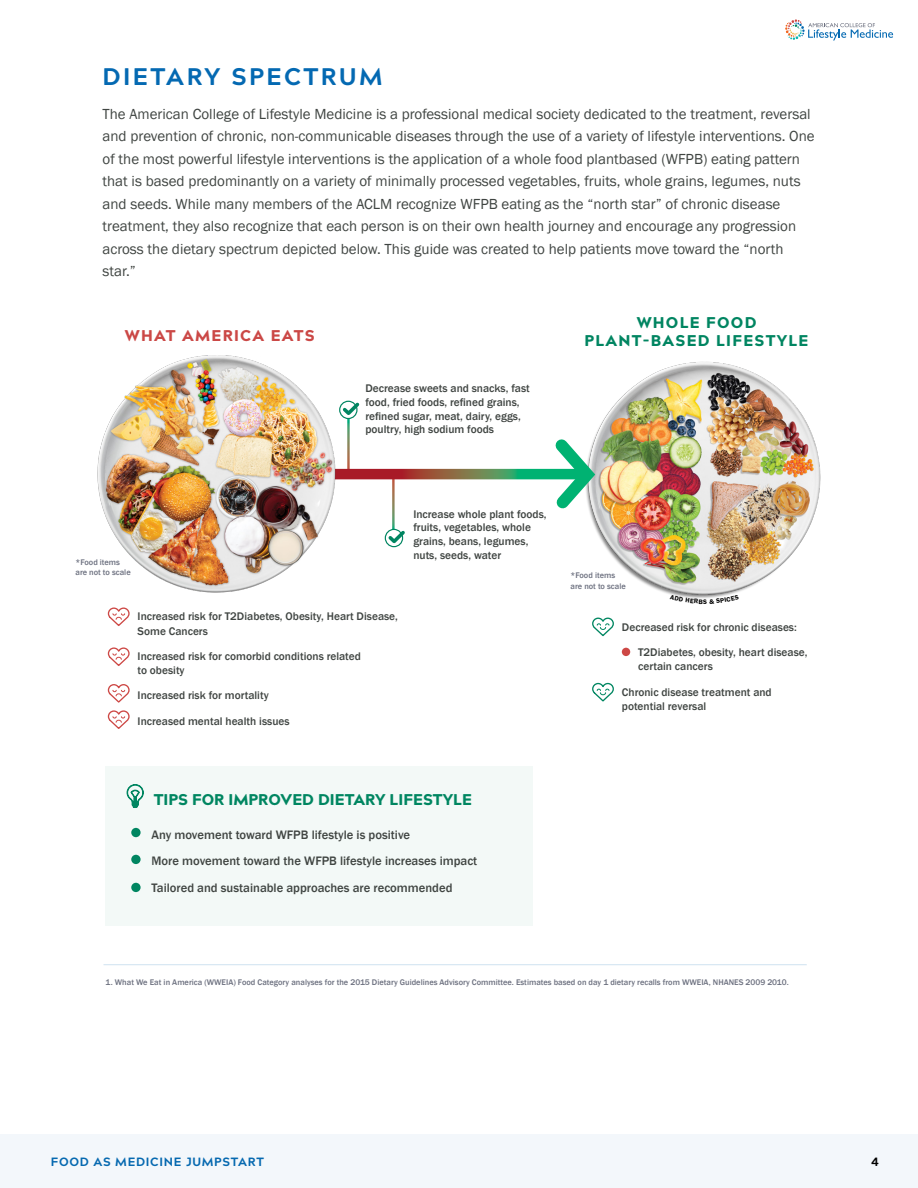
<style>
.page{position:relative;width:918px;height:1188px;background:#fff}
.page>*{position:absolute;margin:0;border:0;box-sizing:border-box;transform-origin:0 0}
.t1{font:800 24px "Acherus Grotesque";letter-spacing:.1em;color:#0469b2}
.t2{font:900 15.6px "Acherus Grotesque";color:#008661}
.t3{font:900 15.6px/18.6px "Acherus Grotesque";letter-spacing:.08em;color:#008561;text-align:center}
.t4{font:900 15.6px "Acherus Grotesque";letter-spacing:.08em;color:#cb4846}
.t5{font:15px/22.5px "Franklin Gothic";color:#404542}
.t6{font:500 12.6px/26.5px "Franklin Gothic";color:#404542}
.t7{font:800 12px "Acherus Grotesque";letter-spacing:.06em;color:#0669b0}
.t8{font:800 12px "Acherus Grotesque";color:#000}
.t9{font:500 11.4px/13.6px "Franklin Gothic";color:#404542}
.t10{font:500 8.4px/10.1px "Franklin Gothic";color:#6d7180}
</style>
<div class="page">
<div style="left:0;top:1134px;width:918px;height:54px;background:#f3f7fb"></div>
<svg style="left:785px;top:19px;width:108px;height:21px"></svg>
<div style="left:105px;top:766px;width:427px;height:160px;background:#f3f9f7"></div>
<img style="left:592px;top:361px;width:229px;height:233px">
<svg style="left:107px;top:607px;width:23px;height:19px"></svg>
<svg style="left:107px;top:647px;width:23px;height:19px"></svg>
<svg style="left:107px;top:684px;width:23px;height:19px"></svg>
<svg style="left:107px;top:710px;width:23px;height:19px"></svg>
<div style="left:339px;top:401px;width:19px;height:18px;border:1px solid #008561;border-radius:50%"></div>
<svg style="left:340px;top:400px;width:20px;height:18px"></svg>
<div style="left:131px;top:828px;width:10px;height:9px;background:#008661;border-radius:50%"></div>
<div style="left:622px;top:648px;width:8px;height:8px;background:#cd4845;border-radius:50%"></div>
<div style="left:131px;top:855px;width:10px;height:9px;background:#008661;border-radius:50%"></div>
<div style="left:131px;top:883px;width:10px;height:9px;background:#008661;border-radius:50%"></div>
<div style="left:385px;top:529px;width:18px;height:18px;border:1px solid #008561;border-radius:50%"></div>
<svg style="left:385px;top:528px;width:20px;height:18px"></svg>
<svg style="left:592px;top:617px;width:22px;height:20px"></svg>
<svg style="left:592px;top:682px;width:22px;height:20px"></svg>
<svg style="left:126px;top:784px;width:18px;height:24px"></svg>
<hr style="left:104px;top:964px;width:703px;height:1px;background:#0669b0">
<svg style="left:340px;top:469px;width:205px;height:10px"></svg>
<svg style="left:545px;top:428px;width:58px;height:91px"></svg>
<img style="left:97px;top:355px;width:243px;height:238px">
<svg style="left:670px;top:594px;width:61px;height:5px"></svg>
<h1 class="t1" style="left:103px;top:56px;width:281px">DIETARY SPECTRUM</h1>
<p class="t5" style="left:103px;top:103px;width:714px">The American College of Lifestyle Medicine is a professional medical society dedicated to the treatment, reversal and prevention of chronic, non-communicable diseases through the use of a variety of lifestyle interventions. One of the most powerful lifestyle interventions is the application of a whole food plantbased (WFPB) eating pattern that is based predominantly on a variety of minimally processed vegetables, fruits, whole grains, legumes, nuts and seeds. While many members of the ACLM recognize WFPB eating as the “north star” of chronic disease treatment, they also recognize that each person is on their own health journey and encourage any progression across the dietary spectrum depicted below. This guide was created to help patients move toward the “north star.”</p>
<p class="t4" style="left:125px;top:322px;width:191px">WHAT AMERICA EATS</p>
<p class="t9" style="left:365px;top:382px;width:166px">Decrease sweets and snacks, fast food, fried foods, refined grains, refined sugar, meat, dairy, eggs, poultry, high sodium foods</p>
<p class="t3" style="left:585px;top:312px;width:226px">WHOLE FOOD<br>PLANT-BASED LIFESTYLE</p>
<p class="t10" style="left:75px;top:557px;width:57px">*Food items are not to scale</p>
<p class="t9" style="left:138px;top:610px;width:262px;line-height:14.4px">Increased risk for T2Diabetes, Obesity, Heart Disease,<br>Some Cancers</p>
<p class="t9" style="left:138px;top:649px;width:225px;line-height:14.4px">Increased risk for comorbid conditions related to obesity</p>
<p class="t9" style="left:138px;top:689px;width:133px">Increased risk for mortality</p>
<p class="t9" style="left:138px;top:714px;width:153px">Increased mental health issues</p>
<p class="t9" style="left:413px;top:507px;width:135px">Increase whole plant foods, fruits, vegetables, whole grains, beans, legumes, nuts, seeds, water</p>
<p class="t10" style="left:571px;top:571px;width:57px">*Food items are not to scale</p>
<p class="t9" style="left:622px;top:620px;width:176px">Decreased risk for chronic diseases:</p>
<p class="t9" style="left:638px;top:645px;width:171px;line-height:14.4px">T2Diabetes, obesity, heart disease, certain cancers</p>
<p class="t9" style="left:622px;top:685px;width:151px;line-height:14.4px">Chronic disease treatment and potential reversal</p>
<p class="t2" style="left:154px;top:786px;width:320px">TIPS FOR IMPROVED DIETARY LIFESTYLE</p>
<p class="t6" style="left:152px;top:822px;width:327px">Any movement toward WFPB lifestyle is positive<br>More movement toward the WFPB lifestyle increases impact<br>Tailored and sustainable approaches are recommended</p>
<p class="t10" style="left:106px;top:977px;width:685px">1. What We Eat in America (WWEIA) Food Category analyses for the 2015 Dietary Guidelines Advisory Committee. Estimates based on day 1 dietary recalls from WWEIA, NHANES 2009 2010.</p>
<p class="t7" style="left:51px;top:1151px;width:215px">FOOD AS MEDICINE JUMPSTART</p>
<p class="t8" style="left:871px;top:1151px;width:9px">4</p>
</div>
